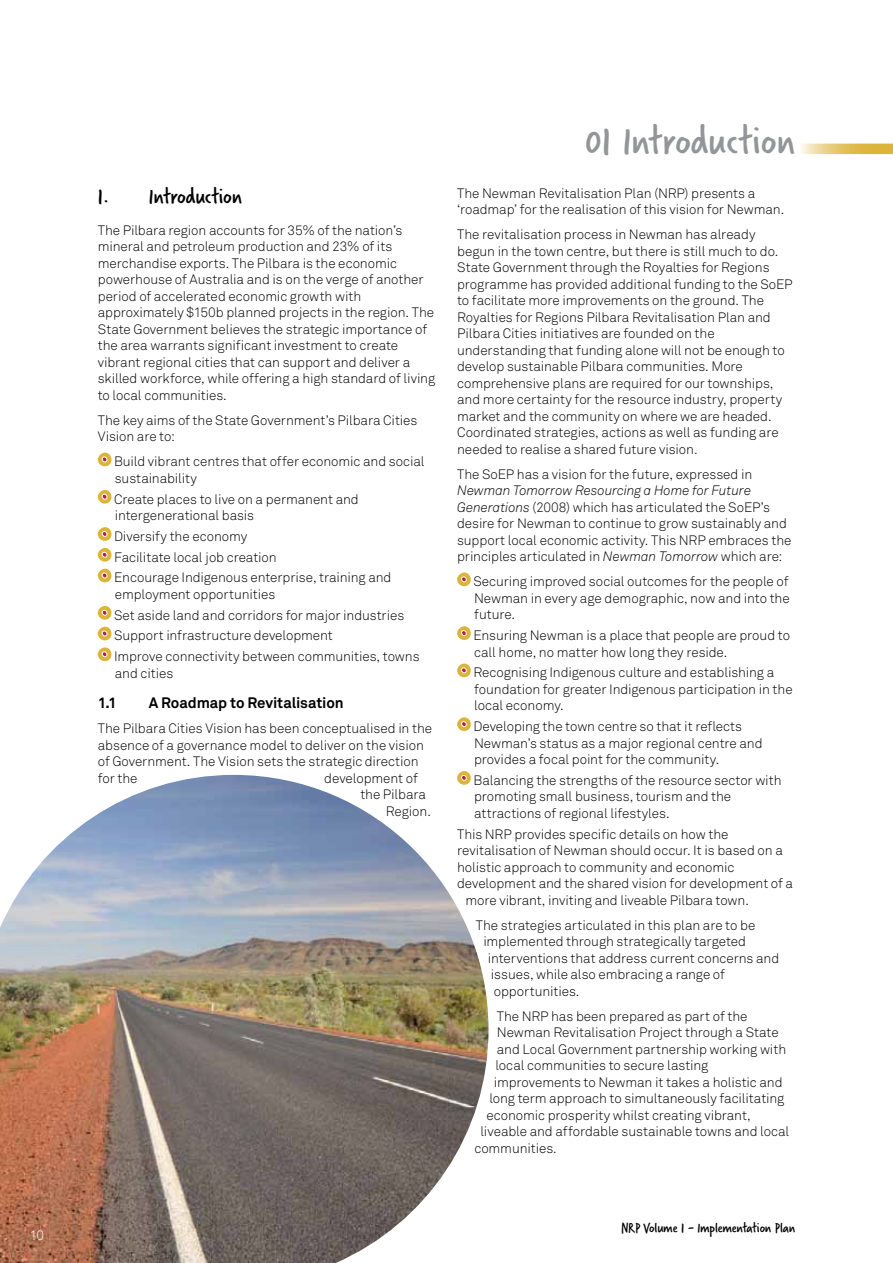
<style>
.page{position:relative;width:893px;height:1263px;background:#fff}
.page>*{position:absolute;margin:0;border:0;box-sizing:border-box;transform-origin:0 0}
.t1{font:43.5px "Verveine Corp";color:#939598}
.t2{font:24px "Verveine Corp";letter-spacing:-.015em;color:#000}
.t3{font:15px "Verveine Corp";letter-spacing:-.01em;color:#000}
.t4{font:700 15px "Akkurat Std";letter-spacing:-.005em;color:#000}
.t5{font:300 13.5px/16.5px "Akkurat Std";letter-spacing:-.005em;color:#000}
.t6{font:300 13.5px "Akkurat Std";color:#fff}
.s1{font-style:italic}
</style>
<div class="page">
<svg style="left:801px;top:144px;width:92px;height:10px"></svg>
<img style="left:0;top:775px;width:489px;height:488px">
<div style="left:98px;top:453px;width:13px;height:13px;background:#dcb43a;border-radius:50%"></div>
<svg style="left:102px;top:456px;width:6px;height:7px"></svg>
<div style="left:98px;top:490px;width:13px;height:14px;background:#dcb43a;border-radius:50%"></div>
<svg style="left:102px;top:493px;width:6px;height:7px"></svg>
<div style="left:98px;top:527px;width:13px;height:14px;background:#dcb43a;border-radius:50%"></div>
<svg style="left:102px;top:531px;width:6px;height:6px"></svg>
<div style="left:98px;top:548px;width:13px;height:14px;background:#dcb43a;border-radius:50%"></div>
<svg style="left:102px;top:551px;width:6px;height:7px"></svg>
<div style="left:98px;top:569px;width:13px;height:13px;background:#dcb43a;border-radius:50%"></div>
<svg style="left:102px;top:572px;width:6px;height:7px"></svg>
<div style="left:98px;top:606px;width:13px;height:14px;background:#dcb43a;border-radius:50%"></div>
<svg style="left:102px;top:609px;width:6px;height:7px"></svg>
<div style="left:98px;top:627px;width:13px;height:13px;background:#dcb43a;border-radius:50%"></div>
<svg style="left:102px;top:630px;width:6px;height:7px"></svg>
<div style="left:98px;top:647px;width:13px;height:14px;background:#dcb43a;border-radius:50%"></div>
<svg style="left:102px;top:651px;width:6px;height:6px"></svg>
<div style="left:457px;top:572px;width:14px;height:14px;background:#dcb43a;border-radius:50%"></div>
<svg style="left:461px;top:576px;width:6px;height:7px"></svg>
<div style="left:457px;top:626px;width:14px;height:14px;background:#dcb43a;border-radius:50%"></div>
<svg style="left:461px;top:630px;width:6px;height:6px"></svg>
<div style="left:457px;top:663px;width:14px;height:14px;background:#dcb43a;border-radius:50%"></div>
<svg style="left:461px;top:667px;width:6px;height:7px"></svg>
<div style="left:457px;top:717px;width:14px;height:14px;background:#dcb43a;border-radius:50%"></div>
<svg style="left:461px;top:721px;width:6px;height:6px"></svg>
<div style="left:457px;top:771px;width:14px;height:14px;background:#dcb43a;border-radius:50%"></div>
<svg style="left:461px;top:775px;width:6px;height:6px"></svg>
<p class="t6" style="left:30px;top:1227px;width:16px">10</p>
<h2 class="t2" style="left:98px;top:180px;width:146px">1. Introduction</h2>
<p class="t5" style="left:98px;top:222px;width:339px">The Pilbara region accounts for 35% of the nation’s mineral and petroleum production and 23% of its merchandise exports. The Pilbara is the economic powerhouse of Australia and is on the verge of another period of accelerated economic growth with approximately $150b planned projects in the region. The State Government believes the strategic importance of the area warrants significant investment to create vibrant regional cities that can support and deliver a skilled workforce, while offering a high standard of living to local communities.</p>
<p class="t5" style="left:98px;top:412px;width:321px">The key aims of the State Government’s Pilbara Cities<br>Vision are to:</p>
<p class="t5" style="left:114px;top:454px;width:312px">Build vibrant centres that offer economic and social sustainability</p>
<p class="t5" style="left:114px;top:491px;width:246px">Create places to live on a permanent and intergenerational basis</p>
<p class="t5" style="left:114px;top:526px;width:279px;line-height:20.7px">Diversify the economy<br>Facilitate local job creation<br>Encourage Indigenous enterprise, training and</p>
<p class="t5" style="left:114px;top:584px;width:307px;line-height:20.7px">employment opportunities<br>Set aside land and corridors for major industries Support infrastructure development<br>Improve connectivity between communities, towns</p>
<p class="t5" style="left:115px;top:665px;width:60px">and cities</p>
<p class="t4" style="left:98px;top:694px;width:21px">1.1</p>
<p class="t4" style="left:149px;top:694px;width:196px">A Roadmap to Revitalisation</p>
<p class="t5" style="left:98px;top:721px;width:336px">The Pilbara Cities Vision has been conceptualised in the absence of a governance model to deliver on the vision of Government. The Vision sets the strategic direction for the</p>
<p class="t5" style="left:324px;top:770px;width:95px">development of</p>
<p class="t5" style="left:360px;top:787px;width:67px">the Pilbara</p>
<p class="t5" style="left:386px;top:803px;width:47px">Region.</p>
<h1 class="t1" style="left:585px;top:111px;width:211px">01 Introduction</h1>
<p class="t5" style="left:457px;top:185px;width:329px">The Newman Revitalisation Plan (NRP) presents a ‘roadmap’ for the realisation of this vision for Newman.</p>
<p class="t5" style="left:457px;top:226px;width:337px">The revitalisation process in Newman has already begun in the town centre, but there is still much to do.<br>State Government through the Royalties for Regions programme has provided additional funding to the SoEP to facilitate more improvements on the ground. The Royalties for Regions Pilbara Revitalisation Plan and Pilbara Cities initiatives are founded on the understanding that funding alone will not be enough to develop sustainable Pilbara communities. More comprehensive plans are required for our townships, and more certainty for the resource industry, property market and the community on where we are headed.<br>Coordinated strategies, actions as well as funding are needed to realise a shared future vision.</p>
<p class="t5" style="left:457px;top:466px;width:297px">The SoEP has a vision for the future, expressed in</p>
<p class="t5" style="left:457px;top:482px;width:336px"><span class="s1">Newman Tomorrow Resourcing a Home for Future Generations</span> (2008) which has articulated the SoEP’s desire for Newman to continue to grow sustainably and support local economic activity. This NRP embraces the principles articulated in <span class="s1">Newman Tomorrow</span> which are:</p>
<p class="t5" style="left:473px;top:573px;width:318px;text-align:justify">Securing improved social outcomes for the people of Newman in every age demographic, now and into the future.</p>
<p class="t5" style="left:473px;top:627px;width:318px">Ensuring Newman is a place that people are proud to call home, no matter how long they reside.</p>
<p class="t5" style="left:473px;top:664px;width:321px">Recognising Indigenous culture and establishing a foundation for greater Indigenous participation in the local economy.</p>
<p class="t5" style="left:473px;top:718px;width:291px">Developing the town centre so that it reflects<br>Newman’s status as a major regional centre and provides a focal point for the community.</p>
<p class="t5" style="left:473px;top:772px;width:310px">Balancing the strengths of the resource sector with promoting small business, tourism and the attractions of regional lifestyles.</p>
<p class="t5" style="left:457px;top:826px;width:273px">This NRP provides specific details on how the</p>
<p class="t5" style="left:457px;top:842px;width:327px">revitalisation of Newman should occur. It is based on a</p>
<p class="t5" style="left:457px;top:859px;width:279px">holistic approach to community and economic</p>
<p class="t5" style="left:457px;top:875px;width:337px">development and the shared vision for development of a</p>
<p class="t5" style="left:465px;top:892px;width:285px">more vibrant, inviting and liveable Pilbara town.</p>
<p class="t5" style="left:476px;top:917px;width:281px">The strategies articulated in this plan are to be</p>
<p class="t5" style="left:483px;top:933px;width:264px">implemented through strategically targeted</p>
<p class="t5" style="left:488px;top:950px;width:293px">interventions that address current concerns and</p>
<p class="t5" style="left:491px;top:966px;width:236px">issues, while also embracing a range of</p>
<p class="t5" style="left:494px;top:983px;width:87px">opportunities.</p>
<p class="t5" style="left:497px;top:1008px;width:252px">The NRP has been prepared as part of the</p>
<p class="t5" style="left:497px;top:1024px;width:283px">Newman Revitalisation Project through a State</p>
<p class="t5" style="left:497px;top:1041px;width:291px">and Local Government partnership working with</p>
<p class="t5" style="left:495px;top:1057px;width:215px">local communities to secure lasting</p>
<p class="t5" style="left:494px;top:1074px;width:290px">improvements to Newman it takes a holistic and</p>
<p class="t5" style="left:489px;top:1090px;width:297px">long term approach to simultaneously facilitating</p>
<p class="t5" style="left:486px;top:1107px;width:266px">economic prosperity whilst creating vibrant,</p>
<p class="t5" style="left:480px;top:1123px;width:311px">liveable and affordable sustainable towns and local</p>
<p class="t5" style="left:474px;top:1140px;width:84px">communities.</p>
<p class="t3" style="left:621px;top:1217px;width:176px">NRP Volume 1 - Implementation Plan</p>
</div>
